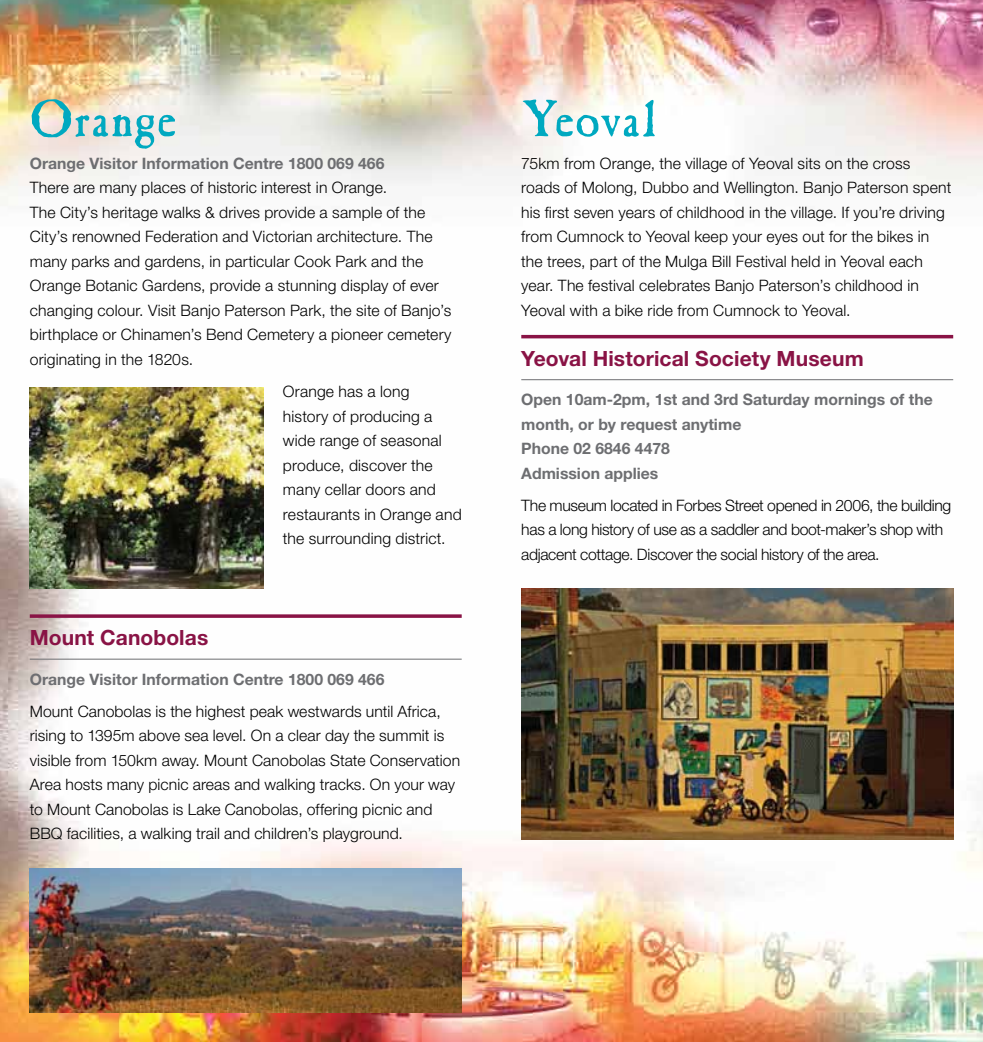
<style>
.page{position:relative;width:983px;height:1042px;background:#fff}
.page>*{position:absolute;margin:0;border:0;box-sizing:border-box;transform-origin:0 0}
.t1{font:52.5px "Caslon Antique";letter-spacing:.005em;color:#00a9c0}
.t2{font:700 21px "Helvetica Neue LT Std";letter-spacing:.005em;color:#891345}
.t3{font:300 15.75px/24.5px "Helvetica Neue LT Std";letter-spacing:.01em;color:#000}
.t4{font:700 15.75px/24.5px "Helvetica Neue LT Std";color:#6d6e71}
.t5{font:300 15.75px/24.5px "Helvetica Neue LT Std";letter-spacing:-.02em;color:#000}
</style>
<div class="page">
<img style="left:0;top:0;width:982px;height:1042px">
<hr style="left:521px;top:335px;width:431px;height:3px;background:#891345">
<hr style="left:521px;top:379px;width:431px;height:1px;background:#6d6e71">
<img style="left:30px;top:387px;width:233px;height:202px">
<img style="left:30px;top:868px;width:431px;height:144px">
<img style="left:521px;top:589px;width:431px;height:250px">
<svg style="left:30px;top:614px;width:431px;height:4px;background:#962f5a"></svg>
<hr style="left:30px;top:659px;width:431px;height:1px;background:#6d6e71">
<h1 class="t1" style="left:30px;top:96px;width:149px">Orange</h1>
<p class="t4" style="left:30px;top:150px;width:356px">Orange Visitor Information Centre 1800 069 466</p>
<p class="t3" style="left:30px;top:175px;width:423px">There are many places of historic interest in Orange.<br>The City’s heritage walks &amp; drives provide a sample of the City’s renowned Federation and Victorian architecture. The many parks and gardens, in particular Cook Park and the Orange Botanic Gardens, provide a stunning display of ever changing colour. Visit Banjo Paterson Park, the site of Banjo’s birthplace or Chinamen’s Bend Cemetery a pioneer cemetery originating in the 1820s.</p>
<p class="t3" style="left:283px;top:379px;width:180px">Orange has a long<br>history of producing a wide range of seasonal produce, discover the many cellar doors and restaurants in Orange and the surrounding district.</p>
<h2 class="t2" style="left:30px;top:625px;width:180px">Mount Canobolas</h2>
<p class="t4" style="left:30px;top:666px;width:356px">Orange Visitor Information Centre 1800 069 466</p>
<p class="t3" style="left:30px;top:698px;width:432px">Mount Canobolas is the highest peak westwards until Africa, rising to 1395m above sea level. On a clear day the summit is visible from 150km away. Mount Canobolas State Conservation Area hosts many picnic areas and walking tracks. On your way to Mount Canobolas is Lake Canobolas, offering picnic and BBQ facilities, a walking trail and children’s playground.</p>
<h1 class="t1" style="left:521px;top:96px;width:136px">Yeoval</h1>
<p class="t3" style="left:521px;top:150px;width:431px">75km from Orange, the village of Yeoval sits on the cross roads of Molong, Dubbo and Wellington. Banjo Paterson spent his first seven years of childhood in the village. If you’re driving from Cumnock to Yeoval keep your eyes out for the bikes in the trees, part of the Mulga Bill Festival held in Yeoval each year. The festival celebrates Banjo Paterson’s childhood in Yeoval with a bike ride from Cumnock to Yeoval.</p>
<h2 class="t2" style="left:521px;top:345px;width:344px">Yeoval Historical Society Museum</h2>
<p class="t4" style="left:521px;top:387px;width:413px">Open 10am-2pm, 1st and 3rd Saturday mornings of the month, or by request anytime<br>Phone 02 6846 4478<br>Admission applies</p>
<p class="t5" style="left:521px;top:492px;width:431px">The museum located in Forbes Street opened in 2006, the building has a long history of use as a saddler and boot-maker’s shop with adjacent cottage. Discover the social history of the area.</p>
</div>
